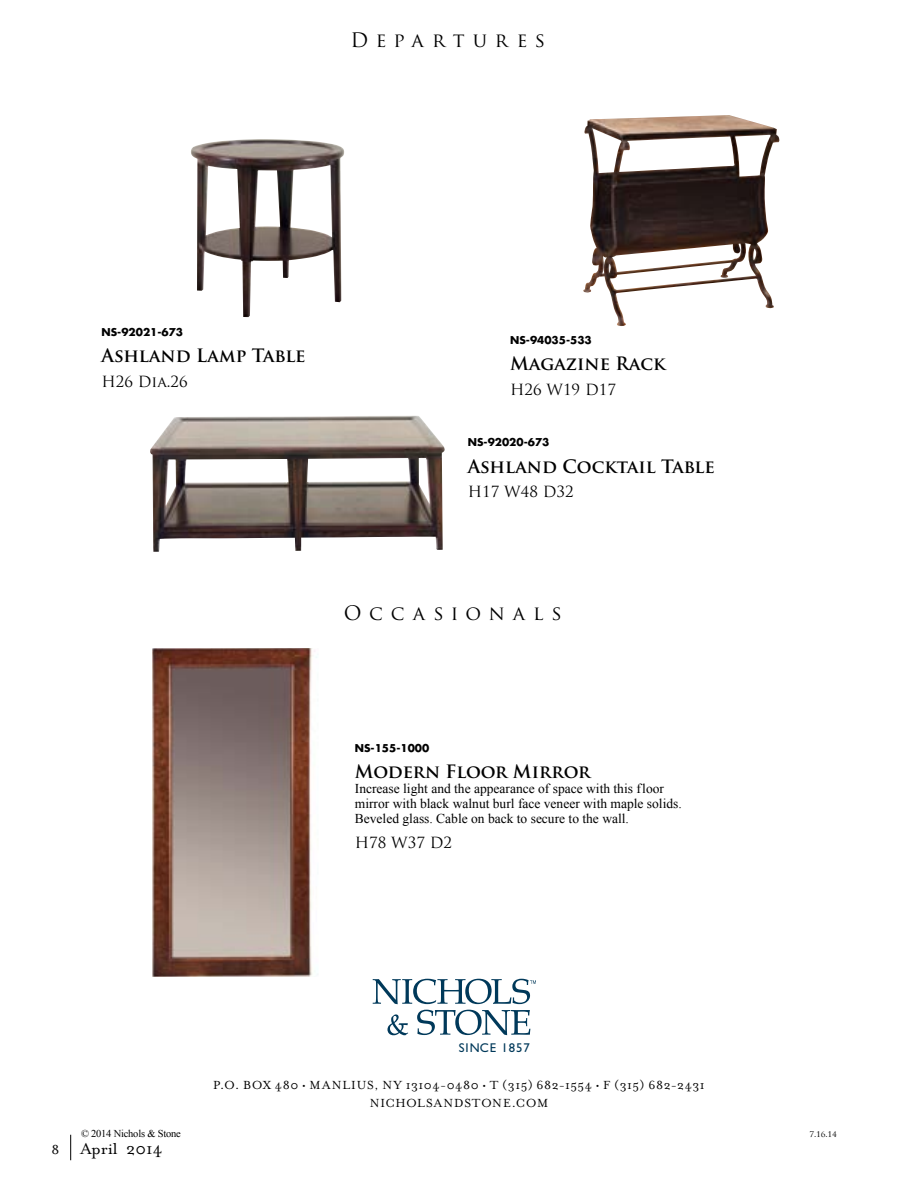
<style>
.page{position:relative;width:918px;height:1188px;background:#fff}
.page>*{position:absolute;margin:0;border:0;box-sizing:border-box;transform-origin:0 0}
.t1{font:19.5px "Trajan Pro";letter-spacing:.395em;color:#000}
.t2{font:700 18px "Trajan Pro";color:#000}
.t3{font:18px "Mrs Eaves Roman";color:#000}
.t4{font:15px "Trajan Pro";color:#000}
.t5{font:13.5px/15px "Times New Roman";color:#000}
.t6{font:13.5px/18px "Mrs Eaves Roman";letter-spacing:.045em;color:#000;text-align:center}
.t7{font:12.75px "Gill Sans";letter-spacing:.07em;color:#00395a}
.t8{font:700 10.5px "Futura";color:#000}
.t9{font:10.5px "Times New Roman";letter-spacing:-.02em;color:#000}
.t10{font:9px "Trajan Pro";color:#000}
.s1{font-style:inherit}
.s2{font-size:15px}
</style>
<div class="page">
<svg style="left:70px;top:1135px;width:1px;height:25px"></svg>
<svg style="left:417px;top:1010px;width:113px;height:25px"></svg>
<svg style="left:387px;top:1014px;width:21px;height:21px"></svg>
<svg style="left:373px;top:979px;width:163px;height:25px"></svg>
<img style="left:153px;top:648px;width:164px;height:328px">
<img style="left:150px;top:416px;width:295px;height:136px">
<img style="left:191px;top:139px;width:153px;height:178px">
<img style="left:583px;top:118px;width:191px;height:208px">
<h1 class="t1" style="left:351px;top:28px;width:196px">Departures</h1>
<p class="t8" style="left:102px;top:325px;width:83px">NS-92021-673</p>
<h2 class="t2" style="left:102px;top:344px;width:206px">Ashland Lamp Table</h2>
<p class="t4" style="left:102px;top:372px;width:88px">H26 Dia.26</p>
<p class="t8" style="left:510px;top:332px;width:83px">NS-94035-533</p>
<h2 class="t2" style="left:510px;top:352px;width:157px">Magazine Rack</h2>
<p class="t4" style="left:510px;top:380px;width:107px">H26 W19 D17</p>
<p class="t8" style="left:468px;top:435px;width:83px">NS-92020-673</p>
<h2 class="t2" style="left:468px;top:455px;width:249px">Ashland Cocktail Table</h2>
<p class="t4" style="left:468px;top:482px;width:107px">H17 W48 D32</p>
<h1 class="t1" style="left:344px;top:601px;width:220px">Occasionals</h1>
<p class="t8" style="left:355px;top:741px;width:76px">NS-155-1000</p>
<h2 class="t2" style="left:355px;top:761px;width:237px">Modern Floor Mirror</h2>
<p class="t5" style="left:355px;top:781px;width:328px">Increase light and the appearance of space with this floor mirror with black walnut burl face veneer with maple solids.<br>Beveled glass. Cable on back to secure to the wall.</p>
<p class="t4" style="left:355px;top:833px;width:99px">H78 W37 D2</p>
<p class="t7" style="left:459px;top:1041px;width:72px">SINCE 1857</p>
<p class="t6" style="left:213px;top:1076px;width:493px">P.O. BOX 480 • MANLIUS, NY 13104-0480 • T (315) 682-1554 • F (315) 682-2431<br>NICHOLSANDSTONE.COM</p>
<p class="t9" style="left:81px;top:1127px;width:101px"><span class="s1">© 2014</span> Nichols &amp; Stone</p>
<p class="t10" style="left:810px;top:1128px;width:29px">7.16.14</p>
<h2 class="t3" style="left:52px;top:1139px;width:112px"><span class="s2">8</span> April 2014</h2>
</div>
